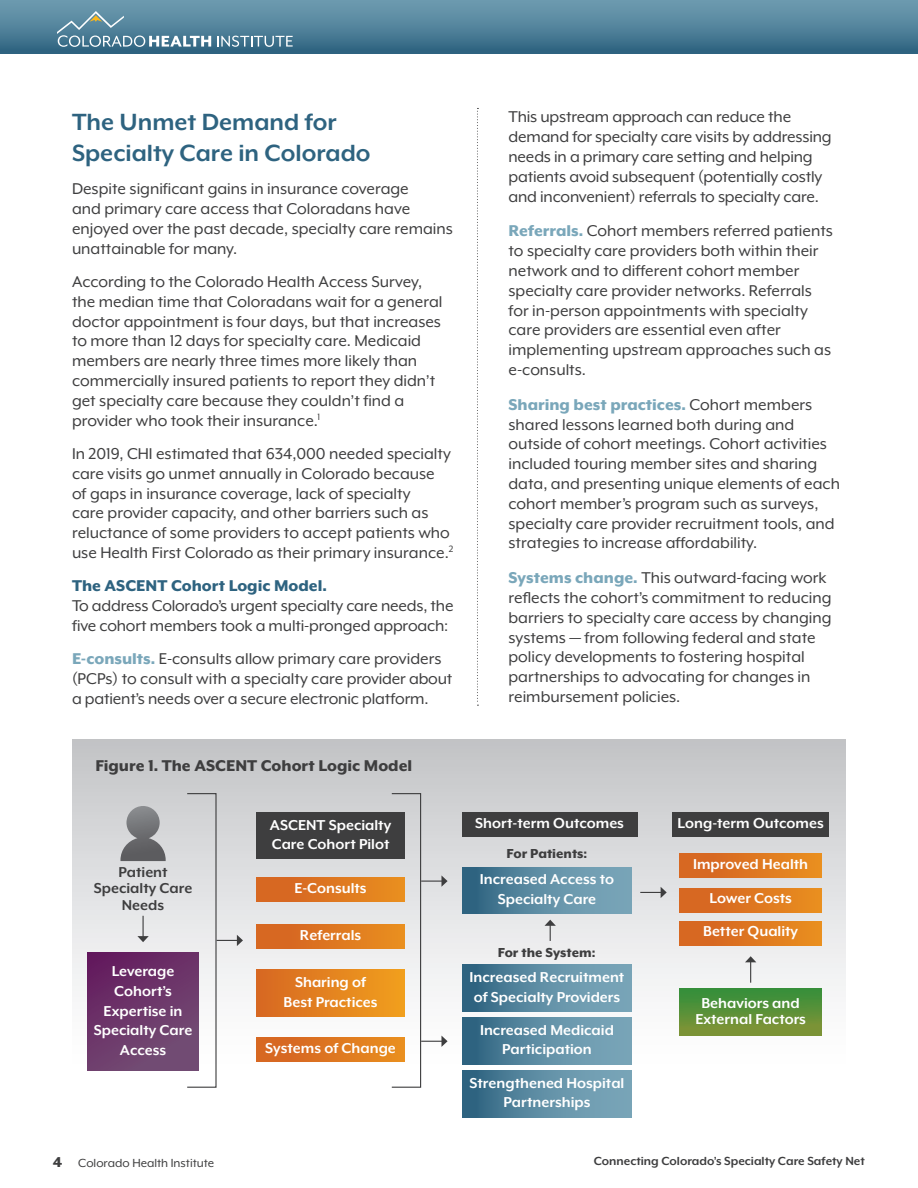
<style>
.page{position:relative;width:918px;height:1188px;background:#fff}
.page>*{position:absolute;margin:0;border:0;box-sizing:border-box;transform-origin:0 0}
.Body_text{font:700 27px/31.5px "Mr Eaves XL Mod OT";color:#2e6380}
.Body_text-2{font:18px/19.8px "Mr Eaves XL Mod OT";color:#3e3e3f}
.t1{font:800 18px "Mr Eaves XL Mod OT";color:#3e3e3f}
.Body_text-3{font:700 16.5px/19.8px "Mr Eaves XL Mod OT";color:#fff;text-align:center}
.Body_text-4{font:700 16.5px/16.5px "Mr Eaves XL Mod OT";color:#3e3e3f;text-align:center}
.t2{font:800 15px "Mr Eaves XL Mod OT";color:#3e3e3f}
.t3{font:700 13.5px "Mr Eaves XL Mod OT";color:#3e3e3f}
.t4{font:13.5px "Mr Eaves XL Mod OT";color:#3e3e3f}
.s1{font-weight:800;color:#2e6380}
.s2{font-weight:800;color:#7aa7ba}
.s3{font-weight:800;font-size:16.5px}
</style>
<div class="page">
<div style="left:0;top:0;width:918px;height:54px;background:linear-gradient(to bottom,#729fb3,#306581)"></div>
<svg style="left:217px;top:36px;width:76px;height:11px"></svg>
<svg style="left:57px;top:11px;width:154px;height:36px;background:#6a94a8"></svg>
<svg style="left:477px;top:108px;width:1px;height:598px"></svg>
<div style="left:72px;top:740px;width:774px;height:333px;background:linear-gradient(to bottom,#c4c5c7,#fff)"></div>
<div style="left:256px;top:813px;width:149px;height:46px;background:#3e3e3f"></div>
<div style="left:256px;top:878px;width:149px;height:24px;background:linear-gradient(to right,#d46123,#e98e1f)"></div>
<div style="left:256px;top:924px;width:149px;height:25px;background:linear-gradient(to right,#d46123,#e98e1f)"></div>
<div style="left:256px;top:970px;width:149px;height:46px;background:linear-gradient(to right,#d76722,#f1a01d)"></div>
<div style="left:463px;top:1070px;width:168px;height:47px;background:linear-gradient(to right,#336884,#84afc0)"></div>
<div style="left:463px;top:1018px;width:168px;height:46px;background:linear-gradient(to right,#336884,#84afc0)"></div>
<div style="left:463px;top:965px;width:168px;height:46px;background:linear-gradient(to right,#336884,#84afc0)"></div>
<div style="left:463px;top:867px;width:168px;height:47px;background:linear-gradient(to right,#336884,#84afc0)"></div>
<div style="left:256px;top:1037px;width:149px;height:25px;background:linear-gradient(to right,#d46123,#e98e1f)"></div>
<div style="left:462px;top:813px;width:175px;height:24px;background:#3e3e3f"></div>
<div style="left:672px;top:813px;width:157px;height:24px;background:#3e3e3f"></div>
<div style="left:680px;top:854px;width:142px;height:24px;background:linear-gradient(to right,#d46123,#e98d1f)"></div>
<div style="left:680px;top:888px;width:142px;height:24px;background:linear-gradient(to right,#d46123,#e98d1f)"></div>
<div style="left:680px;top:921px;width:142px;height:24px;background:linear-gradient(to right,#d46123,#e98d1f)"></div>
<div style="left:680px;top:989px;width:142px;height:47px;background:linear-gradient(to bottom,#338f3b,#869435)"></div>
<div style="left:88px;top:953px;width:110px;height:118px;background:linear-gradient(to bottom,#672462,#724b73)"></div>
<div style="left:391px;top:793px;width:30px;height:295px;border:1px solid #3e3e3f"></div>
<svg style="left:421px;top:875px;width:27px;height:12px"></svg>
<svg style="left:421px;top:1036px;width:27px;height:11px"></svg>
<svg style="left:137px;top:916px;width:12px;height:26px"></svg>
<div style="left:187px;top:793px;width:30px;height:295px;border:1px solid #3e3e3f"></div>
<svg style="left:217px;top:935px;width:26px;height:11px"></svg>
<svg style="left:545px;top:920px;width:11px;height:21px"></svg>
<svg style="left:745px;top:956px;width:11px;height:27px"></svg>
<svg style="left:640px;top:887px;width:27px;height:11px"></svg>
<svg style="left:120px;top:806px;width:46px;height:55px;background:#8e8f92"></svg>
<p class="Body_text" style="left:72px;top:106px;width:300px">The Unmet Demand for<br>Specialty Care in Colorado</p>
<p class="Body_text-2" style="left:72px;top:179px;width:382px">Despite significant gains in insurance coverage<br>and primary care access that Coloradans have enjoyed over the past decade, specialty care remains unattainable for many.</p>
<p class="Body_text-2" style="left:72px;top:272px;width:372px">According to the Colorado Health Access Survey, the median time that Coloradans wait for a general doctor appointment is four days, but that increases to more than 12 days for specialty care. Medicaid members are nearly three times more likely than commercially insured patients to report they didn’t get specialty care because they couldn’t find a provider who took their insurance.<sup>1</sup></p>
<p class="Body_text-2" style="left:72px;top:444px;width:383px">In 2019, CHI estimated that 634,000 needed specialty care visits go unmet annually in Colorado because of gaps in insurance coverage, lack of specialty<br>care provider capacity, and other barriers such as reluctance of some providers to accept patients who use Health First Colorado as their primary insurance.<sup>2</sup></p>
<p class="Body_text-2" style="left:72px;top:576px;width:383px"><span class="s1">The ASCENT Cohort Logic Model.<br></span>To address Colorado’s urgent specialty care needs, the five cohort members took a multi-pronged approach:</p>
<p class="Body_text-2" style="left:72px;top:649px;width:382px"><span class="s2">E-consults.</span> E-consults allow primary care providers (PCPs) to consult with a specialty care provider about a patient’s needs over a secure electronic platform.</p>
<p class="Body_text-2" style="left:508px;top:107px;width:325px">This upstream approach can reduce the demand for specialty care visits by addressing needs in a primary care setting and helping patients avoid subsequent (potentially costly and inconvenient) referrals to specialty care.</p>
<p class="Body_text-2" style="left:508px;top:221px;width:326px"><span class="s2">Referrals.</span> Cohort members referred patients to specialty care providers both within their network and to different cohort member specialty care provider networks. Referrals for in-person appointments with specialty care providers are essential even after implementing upstream approaches such as e-consults.</p>
<p class="Body_text-2" style="left:508px;top:394px;width:333px"><span class="s2">Sharing best practices.</span> Cohort members shared lessons learned both during and outside of cohort meetings. Cohort activities included touring member sites and sharing data, and presenting unique elements of each cohort member’s program such as surveys, specialty care provider recruitment tools, and strategies to increase affordability.</p>
<p class="Body_text-2" style="left:508px;top:568px;width:325px"><span class="s2">Systems change.</span> This outward-facing work reflects the cohort’s commitment to reducing barriers to specialty care access by changing systems — from following federal and state policy developments to fostering hospital partnerships to advocating for changes in reimbursement policies.</p>
<p class="t1" style="left:95px;top:756px;width:318px">Figure 1. The ASCENT Cohort Logic Model</p>
<p class="Body_text-4" style="left:94px;top:864px;width:100px">Patient<br>Specialty Care<br>Needs</p>
<p class="Body_text-3" style="left:94px;top:961px;width:100px">Leverage<br>Cohort’s<br>Expertise in<br>Specialty Care<br>Access</p>
<p class="Body_text-3" style="left:270px;top:815px;width:123px;text-align:left">ASCENT Specialty<br>Care Cohort Pilot</p>
<p class="Body_text-3" style="left:295px;top:878px;width:74px">E-Consults</p>
<p class="Body_text-3" style="left:300px;top:925px;width:63px">Referrals</p>
<p class="Body_text-3" style="left:284px;top:972px;width:96px">Sharing of<br>Best Practices</p>
<p class="Body_text-3" style="left:265px;top:1038px;width:132px">Systems of Change</p>
<p class="Body_text-3" style="left:475px;top:813px;width:150px">Short-term Outcomes</p>
<p class="Body_text-3" style="left:678px;top:813px;width:148px">Long-term Outcomes</p>
<p class="t2" style="left:507px;top:846px;width:82px">For Patients:</p>
<p class="Body_text-3" style="left:693px;top:854px;width:117px">Improved Health</p>
<p class="Body_text-3" style="left:709px;top:888px;width:84px">Lower Costs</p>
<p class="Body_text-3" style="left:703px;top:921px;width:96px">Better Quality</p>
<p class="Body_text-3" style="left:480px;top:869px;width:136px">Increased Access to<br>Specialty Care</p>
<p class="t2" style="left:498px;top:945px;width:99px">For the System:</p>
<p class="Body_text-3" style="left:470px;top:967px;width:156px;text-align:left">Increased Recruitment of Specialty Providers</p>
<p class="Body_text-3" style="left:480px;top:1020px;width:135px">Increased Medicaid<br>Participation</p>
<p class="Body_text-3" style="left:470px;top:1073px;width:156px">Strengthened Hospital<br>Partnerships</p>
<p class="Body_text-3" style="left:695px;top:994px;width:112px;line-height:16.5px">Behaviors and<br>External Factors</p>
<p class="t4" style="left:53px;top:1156px;width:163px"><span class="s3">4</span> Colorado Health Institute</p>
<p class="t3" style="left:594px;top:1154px;width:273px">Connecting Colorado’s Specialty Care Safety Net</p>
</div>
